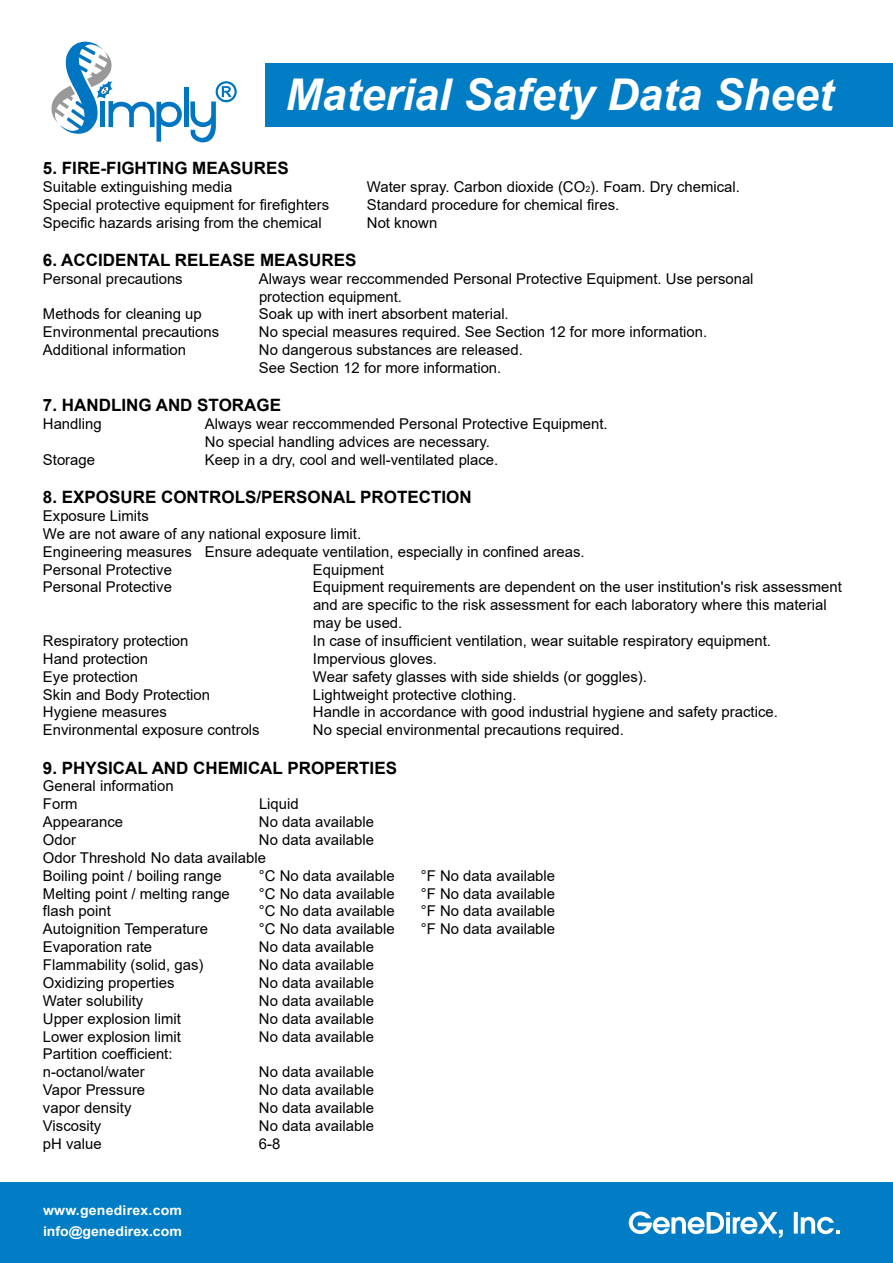
<style>
.page{position:relative;width:893px;height:1263px;background:#fff}
.page>*{position:absolute;margin:0;border:0;box-sizing:border-box;transform-origin:0 0}
.t1{font:italic 700 43.8px "Arial";color:#fff}
.t2{font:700 16.95px "Arial";color:#000}
.t3{font:14.85px/17.9px "Arial";color:#000}
.t4{font:700 13.5px/21.3px "Arial";color:#fff;scale:1.05 1}
.s1{font-size:8.7px}
</style>
<div class="page">
<div style="left:0;top:1182px;width:893px;height:81px;background:#007dc4"></div>
<div style="left:266px;top:63px;width:627px;height:64px;background:#007dc4"></div>
<svg style="left:629px;top:1211px;width:154px;height:27px"></svg>
<svg style="left:794px;top:1212px;width:46px;height:22px"></svg>
<hr style="left:184px;top:87px;width:4px;height:40px;background:#0075c1">
<svg style="left:51px;top:42px;width:131px;height:100px"></svg>
<svg style="left:190px;top:81px;width:47px;height:61px"></svg>
<h1 class="t1" style="left:286px;top:65px;width:549px">Material Safety Data Sheet</h1>
<p class="t2" style="left:43px;top:156px;width:247px">5. FIRE-FIGHTING MEASURES</p>
<p class="t3" style="left:43px;top:178px;width:191px">Suitable extinguishing media</p>
<p class="t3" style="left:367px;top:178px;width:374px">Water spray. Carbon dioxide (CO<span class="s1">2</span>). Foam. Dry chemical.</p>
<p class="t3" style="left:43px;top:195px;width:288px">Special protective equipment for firefighters</p>
<p class="t3" style="left:367px;top:195px;width:254px">Standard procedure for chemical fires.</p>
<p class="t3" style="left:43px;top:213px;width:280px">Specific hazards arising from the chemical</p>
<p class="t3" style="left:367px;top:213px;width:72px">Not known</p>
<p class="t2" style="left:43px;top:248px;width:315px">6. ACCIDENTAL RELEASE MEASURES</p>
<p class="t3" style="left:43px;top:269px;width:141px">Personal precautions</p>
<p class="t3" style="left:259px;top:269px;width:496px">Always wear reccommended Personal Protective Equipment. Use personal protection equipment.</p>
<p class="t3" style="left:43px;top:305px;width:160px">Methods for cleaning up</p>
<p class="t3" style="left:259px;top:305px;width:251px">Soak up with inert absorbent material.</p>
<p class="t3" style="left:43px;top:323px;width:178px">Environmental precautions</p>
<p class="t3" style="left:259px;top:323px;width:450px">No special measures required. See Section 12 for more information.</p>
<p class="t3" style="left:43px;top:341px;width:145px">Additional information</p>
<p class="t3" style="left:259px;top:341px;width:265px">No dangerous substances are released.<br>See Section 12 for more information.</p>
<p class="t2" style="left:43px;top:393px;width:240px">7. HANDLING AND STORAGE</p>
<p class="t3" style="left:43px;top:415px;width:60px">Handling</p>
<p class="t3" style="left:205px;top:415px;width:404px">Always wear reccommended Personal Protective Equipment.<br>No special handling advices are necessary.</p>
<p class="t3" style="left:43px;top:451px;width:54px">Storage</p>
<p class="t3" style="left:205px;top:451px;width:295px">Keep in a dry, cool and well-ventilated place.</p>
<p class="t2" style="left:43px;top:485px;width:430px">8. EXPOSURE CONTROLS/PERSONAL PROTECTION</p>
<p class="t3" style="left:43px;top:507px;width:543px">Exposure Limits<br>We are not aware of any national exposure limit.<br>Engineering measures Ensure adequate ventilation, especially in confined areas.<br>Personal Protective</p>
<p class="t3" style="left:313px;top:560px;width:73px">Equipment</p>
<p class="t3" style="left:43px;top:578px;width:131px">Personal Protective</p>
<p class="t3" style="left:313px;top:578px;width:530px">Equipment requirements are dependent on the user institution's risk assessment and are specific to the risk assessment for each laboratory where this material may be used.</p>
<p class="t3" style="left:43px;top:632px;width:147px">Respiratory protection</p>
<p class="t3" style="left:313px;top:632px;width:459px">In case of insufficient ventilation, wear suitable respiratory equipment.</p>
<p class="t3" style="left:43px;top:650px;width:107px">Hand protection</p>
<p class="t3" style="left:313px;top:650px;width:126px">Impervious gloves.</p>
<p class="t3" style="left:43px;top:667px;width:97px">Eye protection</p>
<p class="t3" style="left:313px;top:667px;width:335px">Wear safety glasses with side shields (or goggles).</p>
<p class="t3" style="left:43px;top:685px;width:169px">Skin and Body Protection</p>
<p class="t3" style="left:313px;top:685px;width:205px">Lightweight protective clothing.</p>
<p class="t3" style="left:43px;top:703px;width:126px">Hygiene measures</p>
<p class="t3" style="left:313px;top:703px;width:466px">Handle in accordance with good industrial hygiene and safety practice.</p>
<p class="t3" style="left:43px;top:721px;width:218px">Environmental exposure controls</p>
<p class="t3" style="left:313px;top:721px;width:312px">No special environmental precautions required.</p>
<p class="t2" style="left:43px;top:756px;width:356px">9. PHYSICAL AND CHEMICAL PROPERTIES</p>
<p class="t3" style="left:43px;top:777px;width:132px">General information<br>Form</p>
<p class="t3" style="left:259px;top:795px;width:41px">Liquid</p>
<p class="t3" style="left:43px;top:813px;width:82px">Appearance</p>
<p class="t3" style="left:259px;top:813px;width:116px">No data available</p>
<p class="t3" style="left:43px;top:831px;width:35px">Odor</p>
<p class="t3" style="left:43px;top:831px;width:332px;text-indent:216px">No data available<br>Odor Threshold No data available<br>Boiling point / boiling range</p>
<p class="t3" style="left:259px;top:866px;width:137px">°C No data available</p>
<p class="t3" style="left:421px;top:866px;width:136px">°F No data available</p>
<p class="t3" style="left:43px;top:884px;width:188px">Melting point / melting range</p>
<p class="t3" style="left:259px;top:884px;width:137px">°C No data available</p>
<p class="t3" style="left:421px;top:884px;width:136px">°F No data available</p>
<p class="t3" style="left:43px;top:902px;width:69px">flash point</p>
<p class="t3" style="left:259px;top:902px;width:137px">°C No data available</p>
<p class="t3" style="left:421px;top:902px;width:136px">°F No data available</p>
<p class="t3" style="left:43px;top:920px;width:167px">Autoignition Temperature</p>
<p class="t3" style="left:259px;top:920px;width:137px">°C No data available</p>
<p class="t3" style="left:421px;top:920px;width:136px">°F No data available</p>
<p class="t3" style="left:43px;top:938px;width:111px">Evaporation rate</p>
<p class="t3" style="left:259px;top:938px;width:116px">No data available</p>
<p class="t3" style="left:43px;top:956px;width:162px">Flammability (solid, gas)</p>
<p class="t3" style="left:259px;top:956px;width:116px">No data available</p>
<p class="t3" style="left:43px;top:974px;width:133px">Oxidizing properties</p>
<p class="t3" style="left:259px;top:974px;width:116px">No data available</p>
<p class="t3" style="left:43px;top:991px;width:102px">Water solubility</p>
<p class="t3" style="left:259px;top:991px;width:116px">No data available</p>
<p class="t3" style="left:43px;top:1009px;width:140px">Upper explosion limit</p>
<p class="t3" style="left:259px;top:1009px;width:116px">No data available</p>
<p class="t3" style="left:43px;top:1027px;width:140px">Lower explosion limit</p>
<p class="t3" style="left:259px;top:1027px;width:116px">No data available</p>
<p class="t3" style="left:43px;top:1045px;width:131px">Partition coefficient: n-octanol/water</p>
<p class="t3" style="left:259px;top:1063px;width:116px">No data available</p>
<p class="t3" style="left:43px;top:1081px;width:104px">Vapor Pressure</p>
<p class="t3" style="left:259px;top:1081px;width:116px">No data available</p>
<p class="t3" style="left:43px;top:1099px;width:90px">vapor density</p>
<p class="t3" style="left:259px;top:1099px;width:116px">No data available</p>
<p class="t3" style="left:43px;top:1116px;width:60px">Viscosity</p>
<p class="t3" style="left:259px;top:1116px;width:116px">No data available</p>
<p class="t3" style="left:43px;top:1134px;width:60px">pH value</p>
<p class="t3" style="left:259px;top:1134px;width:23px">6-8</p>
<p class="t4" style="left:43px;top:1200px;width:134px">www.genedirex.com info@genedirex.com</p>
</div>
